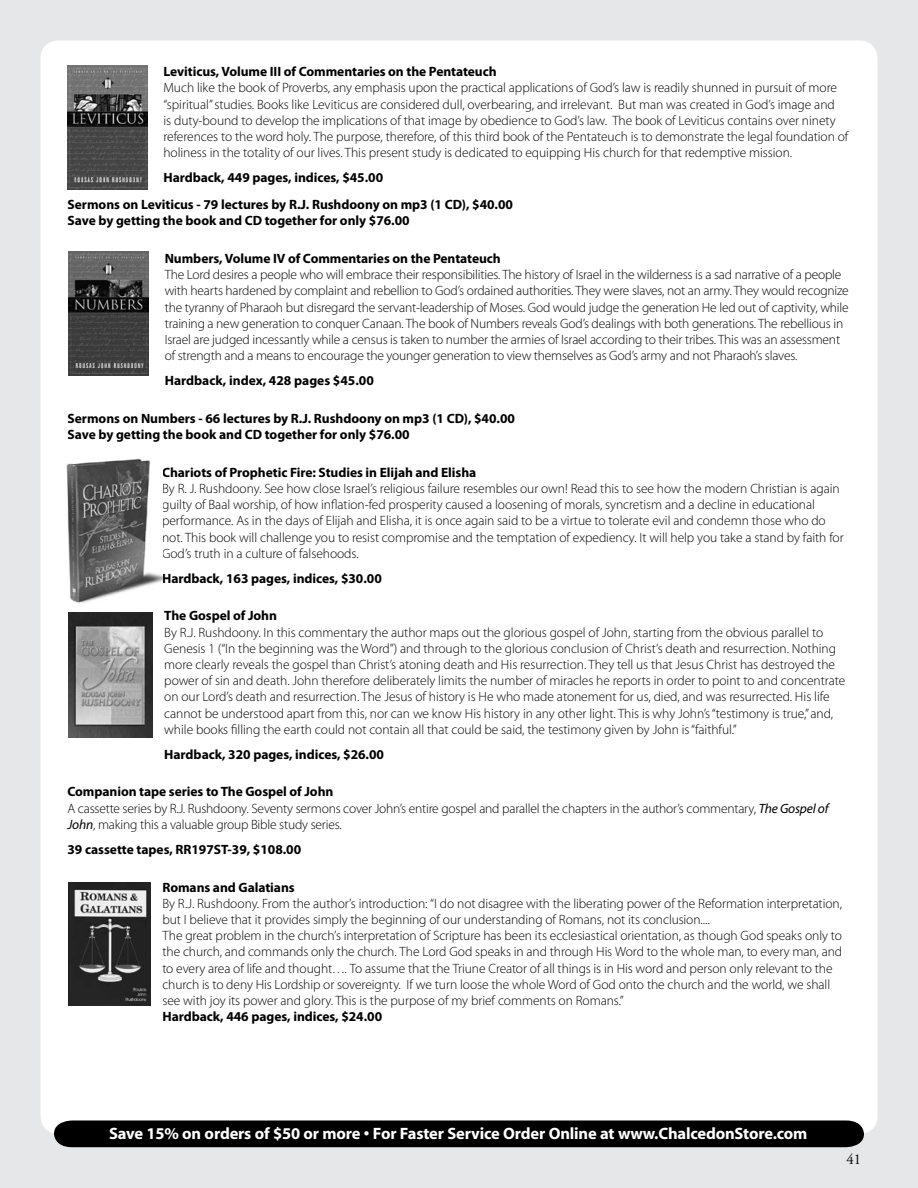
<style>
.page{position:relative;width:918px;height:1188px;background:#e6e7e8}
.page>*{position:absolute;margin:0;border:0;box-sizing:border-box;transform-origin:0 0}
.t1{font:700 16.5px "Myriad";letter-spacing:-.01em;color:#fff}
.t2{font:15px "Adobe Garamond";color:#000}
.t3{font:300 13.5px/16.2px "Myriad Pro";letter-spacing:-.005em;color:#000}
.t4{font:700 13.5px/27px "Myriad Pro";letter-spacing:-.005em;color:#000}
.s1{font-weight:700}
.s2{font-weight:400;font-style:italic}
</style>
<div class="page">
<div style="left:40px;top:40px;width:838px;height:1094px;background:#fff;border-radius:18px"></div>
<div style="left:54px;top:1120px;width:810px;height:27px;background:#000"></div>
<img style="left:69px;top:252px;width:79px;height:123px">
<img style="left:66px;top:458px;width:96px;height:145px">
<img style="left:68px;top:612px;width:84px;height:126px">
<img style="left:68px;top:882px;width:82px;height:123px">
<img style="left:68px;top:66px;width:79px;height:123px">
<p class="t4" style="left:163px;top:58px;width:335px">Leviticus, Volume III of Commentaries on the Pentateuch</p>
<p class="t3" style="left:163px;top:80px;width:687px">Much like the book of Proverbs, any emphasis upon the practical applications of God’s law is readily shunned in pursuit of more “spiritual” studies. Books like Leviticus are considered dull, overbearing, and irrelevant. But man was created in God’s image and<br>is duty-bound to develop the implications of that image by obedience to God’s law. The book of Leviticus contains over ninety references to the word holy. The purpose, therefore, of this third book of the Pentateuch is to demonstrate the legal foundation of holiness in the totality of our lives. This present study is dedicated to equipping His church for that redemptive mission.</p>
<p class="t4" style="left:68px;top:163px;width:447px;text-indent:96px">Hardback, 449 pages, indices, $45.00<br>Sermons on Leviticus - 79 lectures by R.J. Rushdoony on mp3 (1 CD), $40.00</p>
<p class="t4" style="left:68px;top:207px;width:344px">Save by getting the book and CD together for only $76.00</p>
<p class="t4" style="left:165px;top:244px;width:338px">Numbers, Volume IV of Commentaries on the Pentateuch</p>
<p class="t3" style="left:165px;top:266px;width:686px">The Lord desires a people who will embrace their responsibilities. The history of Israel in the wilderness is a sad narrative of a people with hearts hardened by complaint and rebellion to God’s ordained authorities. They were slaves, not an army. They would recognize the tyranny of Pharaoh but disregard the servant-leadership of Moses. God would judge the generation He led out of captivity, while training a new generation to conquer Canaan. The book of Numbers reveals God’s dealings with both generations. The rebellious in Israel are judged incessantly while a census is taken to number the armies of Israel according to their tribes. This was an assessment of strength and a means to encourage the younger generation to view themselves as God’s army and not Pharaoh’s slaves.</p>
<p class="t4" style="left:165px;top:367px;width:211px">Hardback, index, 428 pages $45.00</p>
<p class="t4" style="left:68px;top:410px;width:449px;line-height:16.2px">Sermons on Numbers - 66 lectures by R.J. Rushdoony on mp3 (1 CD), $40.00<br>Save by getting the book and CD together for only $76.00</p>
<p class="t4" style="left:162px;top:458px;width:316px">Chariots of Prophetic Fire: Studies in Elijah and Elisha</p>
<p class="t3" style="left:162px;top:480px;width:683px">By R. J. Rushdoony. See how close Israel’s religious failure resembles our own! Read this to see how the modern Christian is again guilty of Baal worship, of how inflation-fed prosperity caused a loosening of morals, syncretism and a decline in educational performance. As in the days of Elijah and Elisha, it is once again said to be a virtue to tolerate evil and condemn those who do not. This book will challenge you to resist compromise and the temptation of expediency. It will help you take a stand by faith for God’s truth in a culture of falsehoods.</p>
<p class="t4" style="left:162px;top:564px;width:221px">Hardback, 163 pages, indices, $30.00</p>
<p class="t4" style="left:164px;top:602px;width:114px">The Gospel of John</p>
<p class="t3" style="left:164px;top:624px;width:683px">By R.J. Rushdoony. In this commentary the author maps out the glorious gospel of John, starting from the obvious parallel to Genesis 1 (“In the beginning was the Word”) and through to the glorious conclusion of Christ’s death and resurrection. Nothing more clearly reveals the gospel than Christ’s atoning death and His resurrection. They tell us that Jesus Christ has destroyed the power of sin and death. John therefore deliberately limits the number of miracles he reports in order to point to and concentrate on our Lord’s death and resurrection. The Jesus of history is He who made atonement for us, died, and was resurrected. His life cannot be understood apart from this, nor can we know His history in any other light. This is why John’s “testimony is true,” and, while books filling the earth could not contain all that could be said, the testimony given by John is “faithful.”</p>
<p class="t4" style="left:164px;top:740px;width:221px">Hardback, 320 pages, indices, $26.00</p>
<p class="t3" style="left:68px;top:784px;width:763px"><span class="s1">Companion tape series to The Gospel of John<br></span>A cassette series by R.J. Rushdoony. Seventy sermons cover John’s entire gospel and parallel the chapters in the author’s commentary, <span class="s2">The Gospel of<br>John</span>, making this a valuable group Bible study series.</p>
<p class="t4" style="left:68px;top:835px;width:235px">39 cassette tapes, RR197ST-39, $108.00</p>
<p class="t4" style="left:162px;top:873px;width:134px">Romans and Galatians</p>
<p class="t3" style="left:162px;top:895px;width:681px">By R.J. Rushdoony. From the author’s introduction: “I do not disagree with the liberating power of the Reformation interpretation, but I believe that it provides simply the beginning of our understanding of Romans, not its conclusion....<br>The great problem in the church’s interpretation of Scripture has been its ecclesiastical orientation, as though God speaks only to the church, and commands only the church. The Lord God speaks in and through His Word to the whole man, to every man, and to every area of life and thought…. To assume that the Triune Creator of all things is in His word and person only relevant to the church is to deny His Lordship or sovereignty. If we turn loose the whole Word of God onto the church and the world, we shall see with joy its power and glory. This is the purpose of my brief comments on Romans.”</p>
<p class="t4" style="left:162px;top:1003px;width:221px">Hardback, 446 pages, indices, $24.00</p>
<p class="t1" style="left:109px;top:1125px;width:700px">Save 15% on orders of $50 or more • For Faster Service Order Online at www.ChalcedonStore.com</p>
<p class="t2" style="left:846px;top:1152px;width:16px">41</p>
</div>
